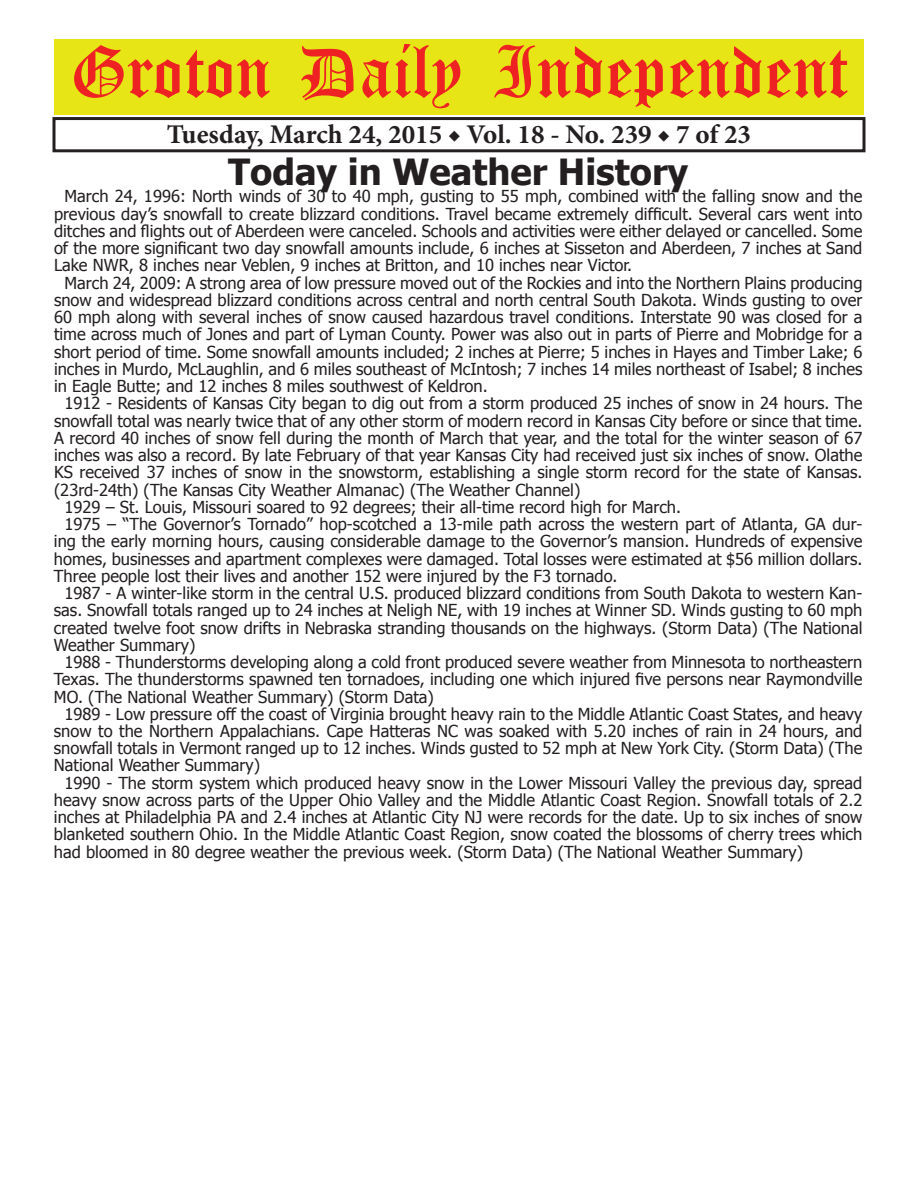
<style>
.page{position:relative;width:918px;height:1188px;background:#fff}
.page>*{position:absolute;margin:0;border:0;box-sizing:border-box;transform-origin:0 0}
.t1{font:54px "Old English Five";color:#ee2123}
.t2{font:700 36px "Tahoma";color:#231f20}
.t3{font:700 27px "Minion Pro";color:#231f20}
.t4{font:16.5px/17.2px "Tahoma";color:#231f20;text-align:justify}
</style>
<div class="page">
<div style="left:52px;top:117px;width:814px;height:35px;border:3px solid #231f20"></div>
<div style="left:54px;top:40px;width:810px;height:75px;background:#e7e515"></div>
<h1 class="t1" style="left:70px;top:47px;width:779px">Groton Daily Independent</h1>
<h3 class="t3" style="left:167px;top:116px;width:586px">Tuesday, March 24, 2015 ◆ Vol. 18 - No. 239 ◆ 7 of 23</h3>
<h2 class="t2" style="left:228px;top:147px;width:462px">Today in Weather History</h2>
<p class="t4" style="left:54px;top:187px;width:810px;text-indent:10px">March 24, 1996: North winds of 30 to 40 mph, gusting to 55 mph, combined with the falling snow and the previous day’s snowfall to create blizzard conditions. Travel became extremely difficult. Several cars went into ditches and flights out of Aberdeen were canceled. Schools and activities were either delayed or cancelled. Some of the more significant two day snowfall amounts include, 6 inches at Sisseton and Aberdeen, 7 inches at Sand Lake NWR, 8 inches near Veblen, 9 inches at Britton, and 10 inches near Victor.</p>
<p class="t4" style="left:54px;top:273px;width:810px;text-indent:10px">March 24, 2009: A strong area of low pressure moved out of the Rockies and into the Northern Plains producing snow and widespread blizzard conditions across central and north central South Dakota. Winds gusting to over 60 mph along with several inches of snow caused hazardous travel conditions. Interstate 90 was closed for a time across much of Jones and part of Lyman County. Power was also out in parts of Pierre and Mobridge for a short period of time. Some snowfall amounts included; 2 inches at Pierre; 5 inches in Hayes and Timber Lake; 6 inches in Murdo, McLaughlin, and 6 miles southeast of McIntosh; 7 inches 14 miles northeast of Isabel; 8 inches in Eagle Butte; and 12 inches 8 miles southwest of Keldron.</p>
<p class="t4" style="left:64px;top:394px;width:799px">1912 - Residents of Kansas City began to dig out from a storm produced 25 inches of snow in 24 hours. The</p>
<p class="t4" style="left:54px;top:411px;width:810px">snowfall total was nearly twice that of any other storm of modern record in Kansas City before or since that time.</p>
<p class="t4" style="left:54px;top:429px;width:810px">A record 40 inches of snow fell during the month of March that year, and the total for the winter season of 67</p>
<p class="t4" style="left:54px;top:446px;width:810px">inches was also a record. By late February of that year Kansas City had received just six inches of snow. Olathe</p>
<p class="t4" style="left:54px;top:463px;width:810px">KS received 37 inches of snow in the snowstorm, establishing a single storm record for the state of Kansas.</p>
<p class="t4" style="left:54px;top:480px;width:528px">(23rd-24th) (The Kansas City Weather Almanac) (The Weather Channel)</p>
<p class="t4" style="left:64px;top:497px;width:618px">1929 – St. Louis, Missouri soared to 92 degrees; their all-time record high for March.</p>
<p class="t4" style="left:64px;top:515px;width:799px">1975 – “The Governor’s Tornado” hop-scotched a 13-mile path across the western part of Atlanta, GA dur-</p>
<p class="t4" style="left:54px;top:532px;width:810px">ing the early morning hours, causing considerable damage to the Governor’s mansion. Hundreds of expensive</p>
<p class="t4" style="left:54px;top:549px;width:810px">homes, businesses and apartment complexes were damaged. Total losses were estimated at $56 million dollars.</p>
<p class="t4" style="left:54px;top:566px;width:565px">Three people lost their lives and another 152 were injured by the F3 tornado.</p>
<p class="t4" style="left:64px;top:584px;width:799px">1987 - A winter-like storm in the central U.S. produced blizzard conditions from South Dakota to western Kan-</p>
<p class="t4" style="left:54px;top:601px;width:810px">sas. Snowfall totals ranged up to 24 inches at Neligh NE, with 19 inches at Winner SD. Winds gusting to 60 mph</p>
<p class="t4" style="left:54px;top:618px;width:810px">created twelve foot snow drifts in Nebraska stranding thousands on the highways. (Storm Data) (The National</p>
<p class="t4" style="left:54px;top:635px;width:143px">Weather Summary)</p>
<p class="t4" style="left:64px;top:653px;width:799px">1988 - Thunderstorms developing along a cold front produced severe weather from Minnesota to northeastern</p>
<p class="t4" style="left:54px;top:670px;width:810px">Texas. The thunderstorms spawned ten tornadoes, including one which injured five persons near Raymondville</p>
<p class="t4" style="left:54px;top:687px;width:381px">MO. (The National Weather Summary) (Storm Data)</p>
<p class="t4" style="left:64px;top:704px;width:799px">1989 - Low pressure off the coast of Virginia brought heavy rain to the Middle Atlantic Coast States, and heavy</p>
<p class="t4" style="left:54px;top:722px;width:810px">snow to the Northern Appalachians. Cape Hatteras NC was soaked with 5.20 inches of rain in 24 hours, and</p>
<p class="t4" style="left:54px;top:739px;width:810px">snowfall totals in Vermont ranged up to 12 inches. Winds gusted to 52 mph at New York City. (Storm Data) (The</p>
<p class="t4" style="left:54px;top:756px;width:208px">National Weather Summary)</p>
<p class="t4" style="left:64px;top:773px;width:799px">1990 - The storm system which produced heavy snow in the Lower Missouri Valley the previous day, spread</p>
<p class="t4" style="left:54px;top:791px;width:810px">heavy snow across parts of the Upper Ohio Valley and the Middle Atlantic Coast Region. Snowfall totals of 2.2</p>
<p class="t4" style="left:54px;top:808px;width:810px">inches at Philadelphia PA and 2.4 inches at Atlantic City NJ were records for the date. Up to six inches of snow</p>
<p class="t4" style="left:54px;top:825px;width:810px">blanketed southern Ohio. In the Middle Atlantic Coast Region, snow coated the blossoms of cherry trees which</p>
<p class="t4" style="left:54px;top:842px;width:751px">had bloomed in 80 degree weather the previous week. (Storm Data) (The National Weather Summary)</p>
</div>
